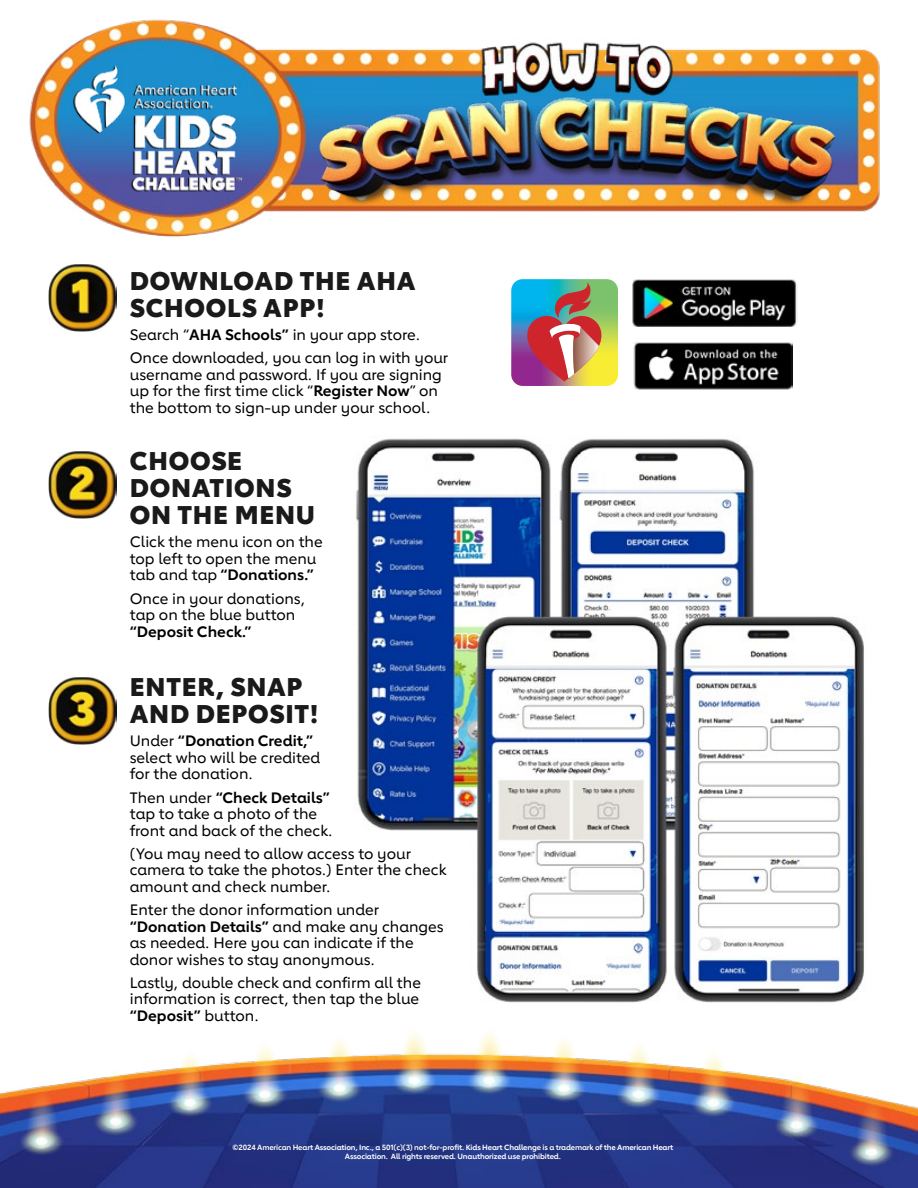
<style>
.page{position:relative;width:918px;height:1188px;background:#fff}
.page>*{position:absolute;margin:0;border:0;box-sizing:border-box;transform-origin:0 0}
.t1{font:800 25.5px/27px "Lub Dub";letter-spacing:.03em;color:#1a1a1a}
.t2{font:500 15px/16.5px "Lub Dub";color:#000}
.t3{font:700 7.5px/9px "Lub Dub";letter-spacing:-.02em;color:#fff;text-align:center}
.s1{font-weight:700}
</style>
<div class="page">
<img style="left:0;top:1032px;width:918px;height:156px">
<img style="left:29px;top:19px;width:851px;height:269px">
<img style="left:52px;top:34px;width:218px;height:177px">
<img style="left:284px;top:30px;width:586px;height:177px">
<img style="left:49px;top:263px;width:67px;height:68px">
<svg style="left:511px;top:279px;width:107px;height:107px;background:#988c7e"></svg>
<img style="left:633px;top:277px;width:169px;height:50px">
<img style="left:633px;top:342px;width:160px;height:47px">
<img style="left:49px;top:451px;width:67px;height:68px">
<img style="left:356px;top:438px;width:508px;height:565px">
<img style="left:49px;top:677px;width:67px;height:68px">
<h1 class="t1" style="left:130px;top:267px;width:287px">DOWNLOAD THE AHA<br>SCHOOLS APP!</h1>
<p class="t2" style="left:130px;top:326px;width:292px">Search “<span class="s1">AHA Schools”</span> in your app store.</p>
<p class="t2" style="left:130px;top:349px;width:320px">Once downloaded, you can log in with your username and password. If you are signing up for the first time click “<span class="s1">Register Now</span>” on the bottom to sign-up under your school.</p>
<h1 class="t1" style="left:130px;top:447px;width:187px">CHOOSE<br>DONATIONS<br>ON THE MENU</h1>
<p class="t2" style="left:130px;top:534px;width:195px">Click the menu icon on the top left to open the menu tab and tap <span class="s1">“Donations.”</span></p>
<p class="t2" style="left:130px;top:590px;width:177px">Once in your donations, tap on the blue button <span class="s1">“Deposit Check.”</span></p>
<h1 class="t1" style="left:130px;top:673px;width:190px">ENTER, SNAP<br>AND DEPOSIT!</h1>
<p class="t2" style="left:130px;top:733px;width:192px">Under <span class="s1">“Donation Credit,” </span>select who will be credited for the donation.</p>
<p class="t2" style="left:130px;top:789px;width:204px">Then under <span class="s1">“Check Details” </span>tap to take a photo of the front and back of the check.</p>
<p class="t2" style="left:130px;top:845px;width:318px">(You may need to allow access to your camera to take the photos.) Enter the check amount and check number.</p>
<p class="t2" style="left:130px;top:901px;width:316px">Enter the donor information under <span class="s1">“Donation Details”</span> and make any changes as needed. Here you can indicate if the donor wishes to stay anonymous.</p>
<p class="t2" style="left:130px;top:974px;width:293px;text-align:justify">Lastly, double check and confirm all the information is correct, then tap the blue <span class="s1">“Deposit”</span> button.</p>
<p class="t3" style="left:233px;top:1142px;width:442px">©2024 American Heart Association, Inc., a 501(c)(3) not-for-profit. Kids Heart Challenge is a trademark of the American Heart<br>Association. All rights reserved. Unauthorized use prohibited.</p>
</div>
